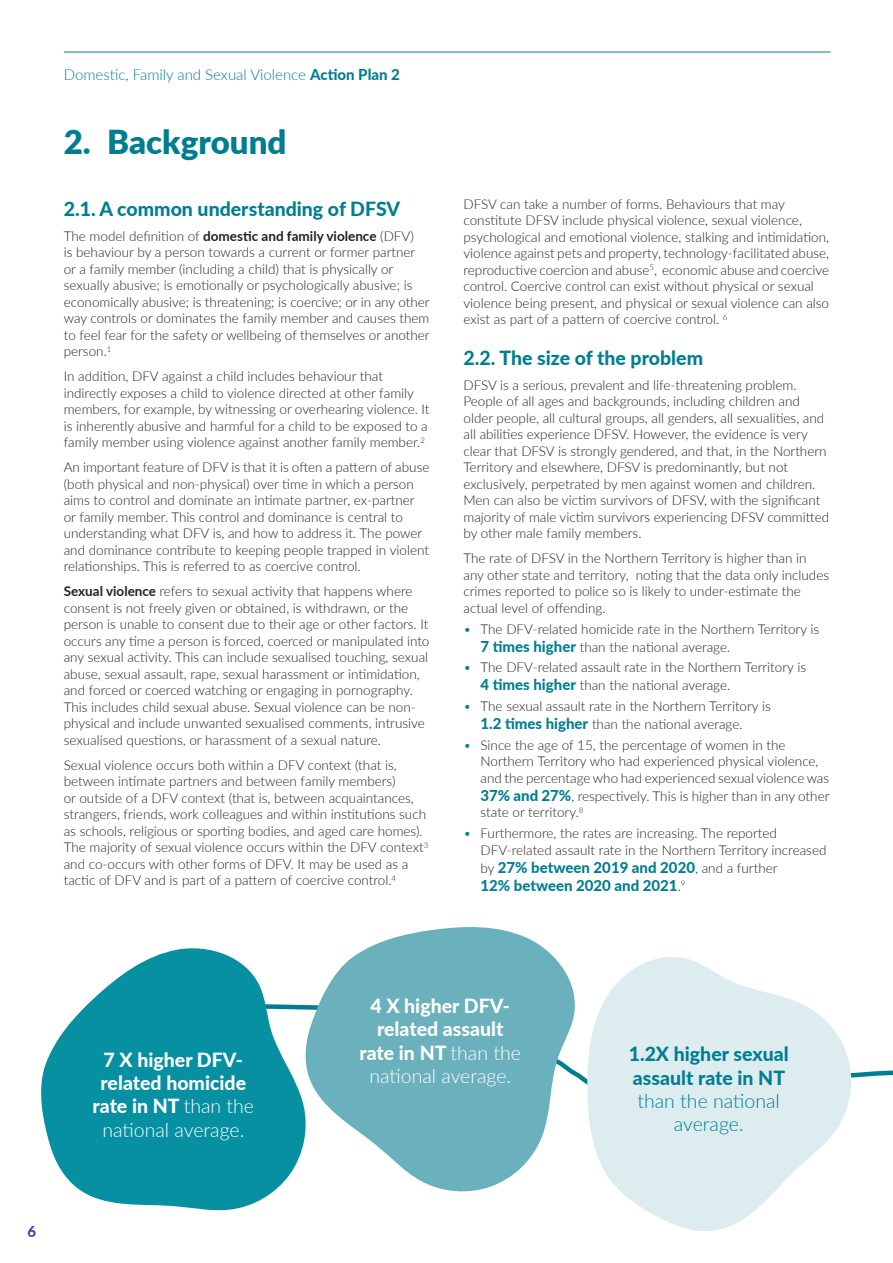
<style>
.page{position:relative;width:893px;height:1263px;background:#fff}
.page>*{position:absolute;margin:0;border:0;box-sizing:border-box;transform-origin:0 0}
._1__HEADING_1{font:900 33px "Lato";color:#007e91}
._2__HEADING_2{font:800 19.5px/23.4px "Lato";color:#fff;text-align:center}
._2__HEADING_2-2{font:800 19.5px/23.4px "Lato";color:#007e91;text-align:center}
.t1{font:800 15px/18px "Lato";color:#007e91}
.t2{font:300 15px "Lato";color:#007e91}
.t3{font:800 15px "Lato";color:#3b479d}
.t4{font:300 13.5px/16.5px "Lato";color:#231f20}
.s1{font-weight:800}
.s2{font-weight:700}
.s3{color:#007e91}
.s4{font-weight:800;font-size:15px;color:#007e91}
.s5{font-weight:300;font-size:13.5px;color:#231f20}
.s6{font-weight:300}
</style>
<div class="page">
<hr style="left:64px;top:52px;width:767px;height:1px;background:#007e91">
<svg style="left:580px;top:1074px;width:7px;height:11px"></svg>
<svg style="left:854px;top:1070px;width:39px;height:8px"></svg>
<svg style="left:41px;top:948px;width:262px;height:263px;fill:#0790a1"></svg>
<svg style="left:303px;top:927px;width:277px;height:265px;fill:#6bb0bd"></svg>
<svg style="left:587px;top:957px;width:267px;height:274px;fill:#ddecef"></svg>
<p class="t2" style="left:64px;top:65px;width:338px">Domestic, Family and Sexual Violence <span class="s1">Action Plan 2</span></p>
<p class="_1__HEADING_1" style="left:64px;top:117px;width:224px">2. Background</p>
<p class="_2__HEADING_2-2" style="left:64px;top:196px;width:338px">2.1. A common understanding of DFSV</p>
<p class="t4" style="left:64px;top:227px;width:367px">The model definition of <span class="s2">domestic and family violence</span> (DFV)<br>is behaviour by a person towards a current or former partner or a family member (including a child) that is physically or sexually abusive; is emotionally or psychologically abusive; is economically abusive; is threatening; is coercive; or in any other way controls or dominates the family member and causes them to feel fear for the safety or wellbeing of themselves or another person.<sup>1</sup></p>
<p class="t4" style="left:64px;top:368px;width:367px">In addition, DFV against a child includes behaviour that indirectly exposes a child to violence directed at other family members, for example, by witnessing or overhearing violence. It is inherently abusive and harmful for a child to be exposed to a family member using violence against another family member.<sup>2</sup></p>
<p class="t4" style="left:64px;top:459px;width:367px">An important feature of DFV is that it is often a pattern of abuse (both physical and non-physical) over time in which a person aims to control and dominate an intimate partner, ex-partner or family member. This control and dominance is central to understanding what DFV is, and how to address it. The power and dominance contribute to keeping people trapped in violent relationships. This is referred to as coercive control.</p>
<p class="t4" style="left:64px;top:583px;width:367px"><span class="s2">Sexual violence</span> refers to sexual activity that happens where consent is not freely given or obtained, is withdrawn, or the person is unable to consent due to their age or other factors. It occurs any time a person is forced, coerced or manipulated into any sexual activity. This can include sexualised touching, sexual abuse, sexual assault, rape, sexual harassment or intimidation, and forced or coerced watching or engaging in pornography.<br>This includes child sexual abuse. Sexual violence can be non&shy;physical and include unwanted sexualised comments, intrusive sexualised questions, or harassment of a sexual nature.</p>
<p class="t4" style="left:64px;top:756px;width:366px">Sexual violence occurs both within a DFV context (that is, between intimate partners and between family members)<br>or outside of a DFV context (that is, between acquaintances, strangers, friends, work colleagues and within institutions such as schools, religious or sporting bodies, and aged care homes).<br>The majority of sexual violence occurs within the DFV context<sup>3 </sup>and co-occurs with other forms of DFV. It may be used as a tactic of DFV and is part of a pattern of coercive control.<sup>4</sup></p>
<p class="t4" style="left:463px;top:195px;width:367px">DFSV can take a number of forms. Behaviours that may constitute DFSV include physical violence, sexual violence, psychological and emotional violence, stalking and intimidation, violence against pets and property, technology-facilitated abuse, reproductive coercion and abuse<sup>5</sup>, economic abuse and coercive control. Coercive control can exist without physical or sexual violence being present, and physical or sexual violence can also exist as part of a pattern of coercive control. <sup>6</sup></p>
<p class="_2__HEADING_2-2" style="left:463px;top:345px;width:241px">2.2. The size of the problem</p>
<p class="t4" style="left:463px;top:376px;width:367px">DFSV is a serious, prevalent and life-threatening problem.<br>People of all ages and backgrounds, including children and older people, all cultural groups, all genders, all sexualities, and all abilities experience DFSV. However, the evidence is very clear that DFSV is strongly gendered, and that, in the Northern Territory and elsewhere, DFSV is predominantly, but not exclusively, perpetrated by men against women and children.<br>Men can also be victim survivors of DFSV, with the significant majority of male victim survivors experiencing DFSV committed by other male family members.</p>
<p class="t4" style="left:463px;top:550px;width:367px">The rate of DFSV in the Northern Territory is higher than in any other state and territory, noting that the data only includes crimes reported to police so is likely to under-estimate the actual level of offending.</p>
<p class="t4" style="left:480px;top:619px;width:340px;line-height:18px;text-indent:-17px"><span class="s3">•</span> The DFV-related homicide rate in the Northern Territory is<br><span class="s4">7 times higher</span> than the national average.</p>
<p class="t4" style="left:480px;top:658px;width:327px;line-height:18px;text-indent:-17px"><span class="s3">•</span> The DFV-related assault rate in the Northern Territory is<br><span class="s4">4 times higher</span> than the national average.</p>
<p class="t4" style="left:480px;top:697px;width:292px;line-height:18px;text-indent:-17px"><span class="s3">•</span> The sexual assault rate in the Northern Territory is<br><span class="s4">1.2 times higher</span> than the national average.</p>
<p class="t4" style="left:480px;top:736px;width:350px;text-indent:-17px"><span class="s3">•</span> Since the age of 15, the percentage of women in the<br>Northern Territory who had experienced physical violence, and the percentage who had experienced sexual violence was</p>
<p class="t4" style="left:480px;top:787px;width:350px"><span class="s4">37% and 27%</span>, respectively. This is higher than in any other state or territory.<sup>8</sup></p>
<p class="t4" style="left:480px;top:824px;width:347px;text-indent:-17px"><span class="s3">•</span> Furthermore, the rates are increasing. The reported<br>DFV-related assault rate in the Northern Territory increased</p>
<p class="t1" style="left:480px;top:857px;width:299px"><span class="s5">by</span> 27% between 2019 and 2020<span class="s5">, and a further<br></span>12% between 2020 and 2021<span class="s5">.</span><sup>9</sup></p>
<p class="t3" style="left:28px;top:1220px;width:10px">6</p>
<p class="_2__HEADING_2" style="left:93px;top:1047px;width:163px">7 X higher DFV&shy;related homicide rate in NT <span class="s6">than the national average.</span></p>
<p class="_2__HEADING_2" style="left:359px;top:993px;width:163px">4 X higher DFV&shy;related assault rate in NT <span class="s6">than the national average.</span></p>
<p class="_2__HEADING_2-2" style="left:629px;top:1041px;width:161px">1.2X higher sexual assault rate in NT <span class="s6">than the national average.</span></p>
</div>
